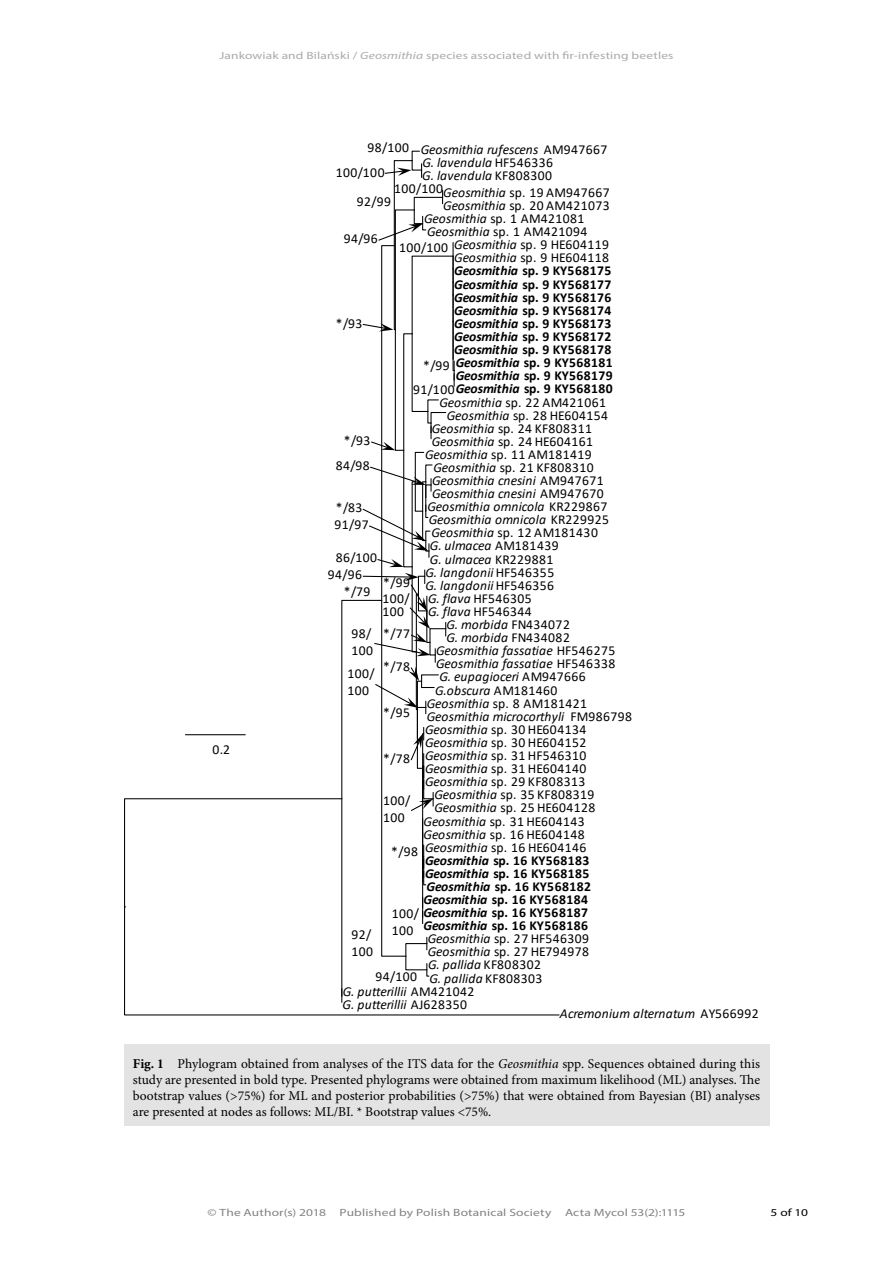
<style>
.page{position:relative;width:893px;height:1263px;background:#fff}
.page>*{position:absolute;margin:0;border:0;box-sizing:border-box;transform-origin:0 0}
.t1{font:13.65px/16.8px "Calibri";letter-spacing:.03em;color:#000}
.t2{font:italic 13.65px/26.1px "Calibri";color:#000}
.t3{font:700 13.65px/13px "Calibri";letter-spacing:.03em;color:#000}
.t4{font:italic 13.65px/13px "Calibri";letter-spacing:.025em;color:#000;text-align:center}
.t5{font:italic 13.65px "Calibri";letter-spacing:.02em;color:#000}
.t6{font:13.5px/16.2px "Minion Pro";color:#000;text-align:justify}
.t7{font:10.5px "Myriad Pro Regular 3";letter-spacing:.01em;color:#aaa;scale:1.28 1}
.t8{font:10.5px "Myriad Pro Regular 3";letter-spacing:.01em;color:#828282;scale:1.28 1}
.t9{font:10.5px "Myriad Pro";color:#000;scale:1.28 1}
.s1{font-family:"Myriad Pro";font-style:italic}
.s2{font-style:normal}
.s3{font-style:italic}
.s4{font-weight:400}
.s5{font-weight:700}
</style>
<div class="page">
<svg style="left:124px;top:977px;width:436px;height:39px"></svg>
<svg style="left:124px;top:150px;width:331px;height:827px"></svg>
<div style="left:124px;top:1044px;width:645px;height:81px;background:#e2e3e2"></div>
<p class="t7" style="left:219px;top:49px;width:356px">Jankowiak and Bilański / <span class="s1">Geosmithia</span> species associated with fir-infesting beetles</p>
<p class="t1" style="left:367px;top:138px;width:43px">98/100</p>
<p class="t1" style="left:336px;top:164px;width:50px">100/100</p>
<p class="t2" style="left:421px;top:136px;width:188px">Geosmithia rufescens <span class="s2">AM947667</span></p>
<p class="t5" style="left:422px;top:153px;width:132px">G. lavendula <span class="s2">HF546336</span></p>
<p class="t5" style="left:422px;top:166px;width:131px">G. lavendula <span class="s2">KF808300</span></p>
<p class="t1" style="left:394px;top:179px;width:50px">100/100</p>
<p class="t1" style="left:443px;top:184px;width:168px"><span class="s3">Geosmithia</span> sp. 19 AM947667</p>
<p class="t1" style="left:357px;top:193px;width:36px">92/99</p>
<p class="t1" style="left:443px;top:197px;width:168px"><span class="s3">Geosmithia</span> sp. 20 AM421073</p>
<p class="t1" style="left:424px;top:210px;width:162px"><span class="s3">Geosmithia</span> sp. 1 AM421081</p>
<p class="t1" style="left:427px;top:223px;width:162px"><span class="s3">Geosmithia</span> sp. 1 AM421094</p>
<p class="t1" style="left:344px;top:230px;width:36px">94/96</p>
<p class="t1" style="left:454px;top:236px;width:156px"><span class="s3">Geosmithia</span> sp. 9 HE604119</p>
<p class="t1" style="left:399px;top:238px;width:50px">100/100</p>
<p class="t1" style="left:454px;top:249px;width:156px"><span class="s3">Geosmithia</span> sp. 9 HE604118</p>
<p class="t3" style="left:454px;top:264px;width:159px"><span class="s3">Geosmithia</span> sp. 9 KY568175</p>
<p class="t3" style="left:454px;top:277px;width:159px"><span class="s3">Geosmithia</span> sp. 9 KY568177</p>
<p class="t3" style="left:454px;top:290px;width:159px"><span class="s3">Geosmithia</span> sp. 9 KY568176</p>
<p class="t3" style="left:454px;top:303px;width:159px"><span class="s3">Geosmithia</span> sp. 9 KY568174</p>
<p class="t3" style="left:454px;top:343px;width:159px"><span class="s3">Geosmithia</span> sp. 9 KY568178</p>
<p class="t1" style="left:336px;top:314px;width:28px">*/93</p>
<p class="t3" style="left:454px;top:317px;width:159px"><span class="s3">Geosmithia</span> sp. 9 KY568173</p>
<p class="t3" style="left:454px;top:330px;width:159px"><span class="s3">Geosmithia</span> sp. 9 KY568172</p>
<p class="t3" style="left:456px;top:356px;width:159px"><span class="s3">Geosmithia</span> sp. 9 KY568181</p>
<p class="t1" style="left:423px;top:356px;width:28px">*/99</p>
<p class="t3" style="left:456px;top:369px;width:159px"><span class="s3">Geosmithia</span> sp. 9 KY568179</p>
<p class="t3" style="left:413px;top:382px;width:201px"><span class="s4">91/100</span><span class="s3">Geosmithia</span> sp. 9 KY568180</p>
<p class="t1" style="left:439px;top:393px;width:168px"><span class="s3">Geosmithia</span> sp. 22 AM421061</p>
<p class="t1" style="left:447px;top:406px;width:163px"><span class="s3">Geosmithia</span> sp. 28 HE604154</p>
<p class="t1" style="left:425px;top:415px;width:168px;line-height:26.1px;text-align:center"><span class="s3">Geosmithia</span> sp. 24 KF808311<br><span class="s3">Geosmithia</span> sp. 11 AM181419</p>
<p class="t1" style="left:344px;top:432px;width:28px">*/93</p>
<p class="t1" style="left:432px;top:432px;width:163px"><span class="s3">Geosmithia</span> sp. 24 HE604161</p>
<p class="t1" style="left:336px;top:457px;width:36px">84/98</p>
<p class="t1" style="left:434px;top:459px;width:162px"><span class="s3">Geosmithia</span> sp. 21 KF808310</p>
<p class="t2" style="left:432px;top:467px;width:173px">Geosmithia cnesini <span class="s2">AM947671</span></p>
<p class="t1" style="left:213px;top:741px;width:19px">0.2</p>
<p class="t2" style="left:432px;top:480px;width:173px">Geosmithia cnesini <span class="s2">AM947670</span></p>
<p class="t1" style="left:336px;top:499px;width:28px">*/83</p>
<p class="t1" style="left:334px;top:515px;width:36px">91/97</p>
<p class="t2" style="left:427px;top:493px;width:182px">Geosmithia omnicola <span class="s2">KR229867</span></p>
<p class="t2" style="left:429px;top:506px;width:182px">Geosmithia omnicola <span class="s2">KR229925</span></p>
<p class="t1" style="left:431px;top:524px;width:168px"><span class="s3">Geosmithia</span> sp. 12 AM181430</p>
<p class="t2" style="left:430px;top:532px;width:130px">G. ulmacea <span class="s2">AM181439</span></p>
<p class="t1" style="left:328px;top:549px;width:51px;text-indent:8px">86/100<br>94/96</p>
<p class="t1" style="left:383px;top:574px;width:28px">*/99</p>
<p class="t1" style="left:344px;top:583px;width:28px">*/79</p>
<p class="t1" style="left:382px;top:592px;width:29px;line-height:12.6px">100/<br>100</p>
<p class="t1" style="left:352px;top:625px;width:23px">98/<br>100</p>
<p class="t1" style="left:383px;top:625px;width:28px">*/77</p>
<p class="t1" style="left:347px;top:665px;width:29px">100/<br>100</p>
<p class="t1" style="left:383px;top:658px;width:28px">*/78</p>
<p class="t4" style="left:426px;top:552px;width:130px">G. ulmacea <span class="s2">KR229881<br></span>G. langdonii <span class="s2">HF546355</span></p>
<p class="t4" style="left:426px;top:578px;width:130px">G. langdonii <span class="s2">HF546356</span></p>
<p class="t1" style="left:428px;top:589px;width:105px"><span class="s3">G. flava</span> HF546305</p>
<p class="t2" style="left:446px;top:598px;width:125px;text-indent:-18px">G. flava <span class="s2">HF546344<br></span>G. morbida <span class="s2">FN434082</span></p>
<p class="t2" style="left:446px;top:611px;width:125px">G. morbida <span class="s2">FN434072</span></p>
<p class="t2" style="left:436px;top:637px;width:181px">Geosmithia fassatiae <span class="s2">HF546275</span></p>
<p class="t2" style="left:436px;top:650px;width:181px">Geosmithia fassatiae <span class="s2">HF546338</span></p>
<p class="t2" style="left:439px;top:663px;width:148px">G. eupagioceri <span class="s2">AM947666</span></p>
<p class="t2" style="left:435px;top:676px;width:124px">G.obscura <span class="s2">AM181460</span></p>
<p class="t1" style="left:427px;top:694px;width:162px"><span class="s3">Geosmithia</span> sp. 8 AM181421</p>
<p class="t1" style="left:383px;top:704px;width:28px">*/95</p>
<p class="t2" style="left:427px;top:703px;width:207px">Geosmithia microcorthyli <span class="s2">FM986798</span></p>
<p class="t1" style="left:425px;top:722px;width:163px;line-height:13px"><span class="s3">Geosmithia</span> sp. 30 HE604134<br><span class="s3">Geosmithia</span> sp. 30 HE604152</p>
<p class="t1" style="left:425px;top:747px;width:163px"><span class="s3">Geosmithia</span> sp. 31 HF546310</p>
<p class="t1" style="left:383px;top:750px;width:28px">*/78</p>
<p class="t1" style="left:425px;top:760px;width:163px"><span class="s3">Geosmithia</span> sp. 31 HE604140</p>
<p class="t1" style="left:425px;top:773px;width:162px"><span class="s3">Geosmithia</span> sp. 29 KF808313</p>
<p class="t1" style="left:434px;top:786px;width:162px"><span class="s3">Geosmithia</span> sp. 35 KF808319</p>
<p class="t1" style="left:383px;top:792px;width:29px">100/<br>100</p>
<p class="t1" style="left:434px;top:799px;width:163px"><span class="s3">Geosmithia</span> sp. 25 HE604128</p>
<p class="t1" style="left:424px;top:812px;width:163px"><span class="s3">Geosmithia</span> sp. 31 HE604143</p>
<p class="t1" style="left:424px;top:825px;width:163px"><span class="s3">Geosmithia</span> sp. 16 HE604148</p>
<p class="t1" style="left:425px;top:838px;width:163px"><span class="s3">Geosmithia</span> sp. 16 HE604146</p>
<p class="t1" style="left:391px;top:842px;width:28px">*/98</p>
<p class="t3" style="left:425px;top:853px;width:166px"><span class="s3">Geosmithia</span> sp. 16 KY568183</p>
<p class="t3" style="left:425px;top:867px;width:167px"><span class="s3">Geosmithia</span> sp. 16 KY568185<br><span class="s3">Geosmithia</span> sp. 16 KY568182</p>
<p class="t3" style="left:424px;top:893px;width:166px"><span class="s3">Geosmithia</span> sp. 16 KY568184</p>
<p class="t3" style="left:392px;top:906px;width:198px"><span class="s4">100/</span> <span class="s3">Geosmithia</span> sp. 16 KY568187</p>
<p class="t1" style="left:428px;top:943px;width:163px"><span class="s3">Geosmithia</span> sp. 27 HE794978</p>
<p class="t3" style="left:424px;top:919px;width:166px"><span class="s3">Geosmithia</span> sp. 16 KY568186</p>
<p class="t1" style="left:392px;top:922px;width:23px">100</p>
<p class="t1" style="left:352px;top:926px;width:23px">92/<br>100</p>
<p class="t1" style="left:428px;top:930px;width:163px"><span class="s3">Geosmithia</span> sp. 27 HF546309</p>
<p class="t2" style="left:428px;top:951px;width:114px">G. pallida <span class="s2">KF808302</span></p>
<p class="t1" style="left:375px;top:968px;width:43px">94/100</p>
<p class="t2" style="left:430px;top:964px;width:114px">G. pallida <span class="s2">KF808303</span></p>
<p class="t2" style="left:343px;top:977px;width:133px">G. putterillii <span class="s2">AM421042</span></p>
<p class="t2" style="left:343px;top:991px;width:126px">G. putterillii <span class="s2">AJ628350</span></p>
<p class="t2" style="left:560px;top:1000px;width:200px">Acremonium alternatum <span class="s2">AY566992</span></p>
<p class="t6" style="left:133px;top:1055px;width:629px"><span class="s5">Fig. 1</span> Phylogram obtained from analyses of the ITS data for the <span class="s3">Geosmithia</span> spp. Sequences obtained during this study are presented in bold type. Presented phylograms were obtained from maximum likelihood (ML) analyses. The bootstrap values (&gt;75%) for ML and posterior probabilities (&gt;75%) that were obtained from Bayesian (BI) analyses are presented at nodes as follows: ML/BI. * Bootstrap values &lt;75%.</p>
<p class="t8" style="left:207px;top:1205px;width:94px">© The Author(s) 2018</p>
<p class="t8" style="left:339px;top:1205px;width:167px">Published by Polish Botanical Society</p>
<p class="t8" style="left:565px;top:1205px;width:96px">Acta Mycol 53(2):1115</p>
<p class="t9" style="left:771px;top:1205px;width:31px">5 of 10</p>
</div>
